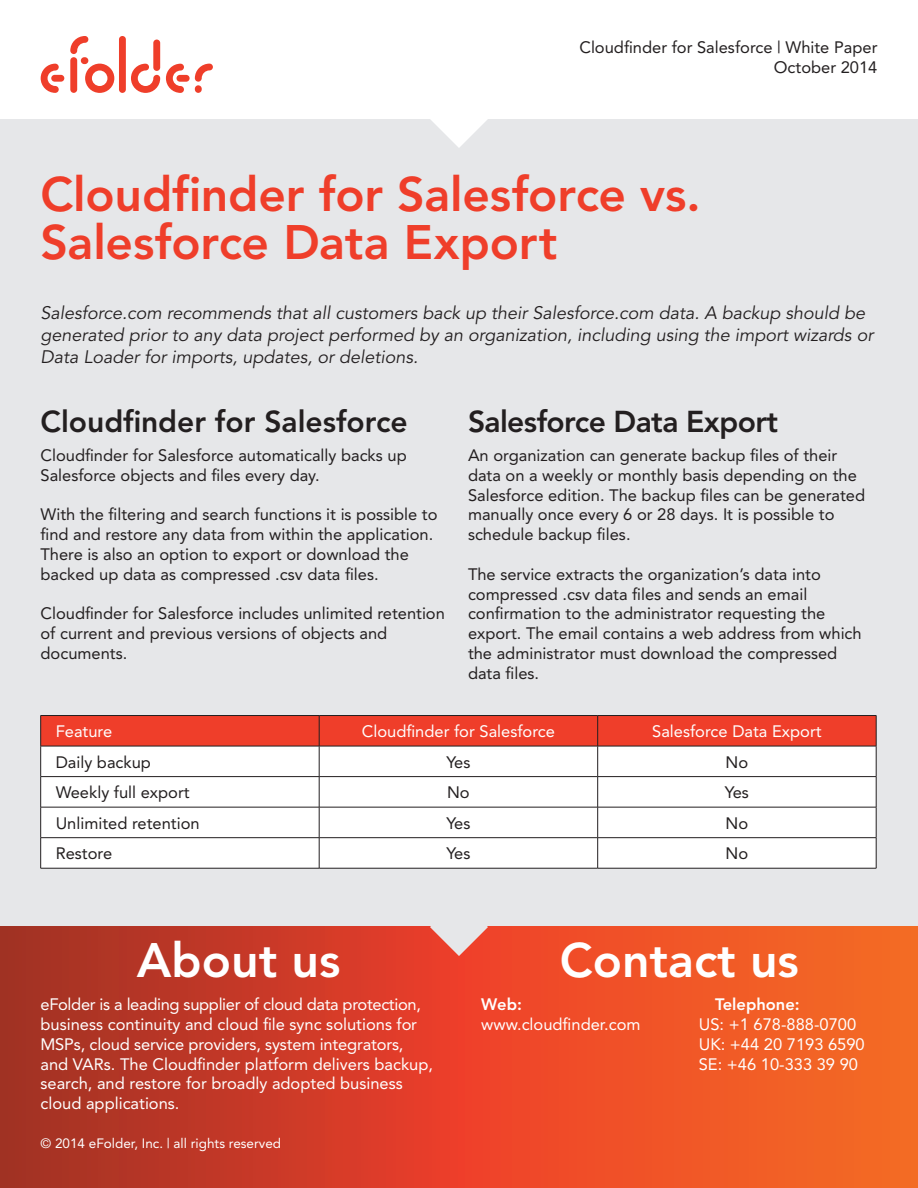
<style>
.page{position:relative;width:918px;height:1188px;background:#fff}
.page>*{position:absolute;margin:0;border:0;box-sizing:border-box;transform-origin:0 0}
.t1{font:800 48px/48px "Avenir";letter-spacing:-.005em;color:#ef3e2a}
.t2{font:800 48px "Avenir";color:#fff}
.t3{font:800 30px "Avenir";letter-spacing:-.01em;color:#231f20}
.t4{font:italic 18px/21.6px "Avenir";color:#231f20}
.t5{font:16.5px/19.8px "Avenir";color:#231f20}
.t6{font:16.5px/19.8px "Avenir";color:#fff}
.t7{font:800 16.5px "Avenir";color:#fff}
.t8{font:13.5px "Avenir";color:#fff}
</style>
<div class="page">
<div style="left:0;top:119px;width:918px;height:808px;background:#e6e7e9"></div>
<svg style="left:430px;top:119px;width:58px;height:29px"></svg>
<svg style="left:0;top:927px;width:918px;height:261px;background:#da4726"></svg>
<div style="left:51px;top:75px;width:13px;height:7px;background:#ef3e2a;border-radius:3px"></div>
<svg style="left:41px;top:64px;width:18px;height:29px"></svg>
<svg style="left:70px;top:36px;width:18px;height:18px"></svg>
<svg style="left:85px;top:64px;width:29px;height:29px"></svg>
<svg style="left:131px;top:64px;width:29px;height:29px"></svg>
<div style="left:70px;top:57px;width:7px;height:36px;background:#ef3e2a;border-radius:3px"></div>
<div style="left:119px;top:36px;width:7px;height:57px;background:#ef3e2a;border-radius:3px"></div>
<div style="left:153px;top:40px;width:7px;height:31px;background:#ef3e2a;border-radius:3px"></div>
<div style="left:177px;top:75px;width:13px;height:7px;background:#ef3e2a;border-radius:3px"></div>
<svg style="left:195px;top:64px;width:18px;height:18px"></svg>
<div style="left:81px;top:57px;width:7px;height:7px;background:#ef3e2a;border-radius:3px"></div>
<div style="left:195px;top:85px;width:7px;height:8px;background:#ef3e2a;border-radius:3px"></div>
<svg style="left:166px;top:64px;width:18px;height:29px"></svg>
<div style="left:41px;top:716px;width:835px;height:30px;background:#ef3e2a"></div>
<div style="left:41px;top:747px;width:835px;height:121px;background:#fff"></div>
<hr style="left:40px;top:715px;width:279px;height:1px;background:#231f20">
<hr style="left:40px;top:716px;width:1px;height:30px;background:#231f20">
<hr style="left:319px;top:715px;width:279px;height:1px;background:#231f20">
<hr style="left:319px;top:716px;width:1px;height:30px;background:#231f20">
<hr style="left:598px;top:715px;width:278px;height:1px;background:#231f20">
<hr style="left:597px;top:716px;width:1px;height:30px;background:#231f20">
<hr style="left:876px;top:716px;width:1px;height:30px;background:#231f20">
<hr style="left:40px;top:746px;width:279px;height:1px;background:#231f20">
<hr style="left:40px;top:746px;width:1px;height:30px;background:#231f20">
<hr style="left:319px;top:746px;width:279px;height:1px;background:#231f20">
<hr style="left:319px;top:746px;width:1px;height:30px;background:#231f20">
<hr style="left:598px;top:746px;width:278px;height:1px;background:#231f20">
<hr style="left:597px;top:746px;width:1px;height:30px;background:#231f20">
<hr style="left:876px;top:746px;width:1px;height:30px;background:#231f20">
<hr style="left:40px;top:776px;width:279px;height:1px;background:#231f20">
<hr style="left:40px;top:777px;width:1px;height:30px;background:#231f20">
<hr style="left:319px;top:776px;width:279px;height:1px;background:#231f20">
<hr style="left:319px;top:777px;width:1px;height:30px;background:#231f20">
<hr style="left:598px;top:776px;width:278px;height:1px;background:#231f20">
<hr style="left:597px;top:777px;width:1px;height:30px;background:#231f20">
<hr style="left:876px;top:777px;width:1px;height:30px;background:#231f20">
<hr style="left:40px;top:807px;width:279px;height:1px;background:#231f20">
<hr style="left:40px;top:807px;width:1px;height:30px;background:#231f20">
<hr style="left:319px;top:807px;width:279px;height:1px;background:#231f20">
<hr style="left:319px;top:807px;width:1px;height:30px;background:#231f20">
<hr style="left:598px;top:807px;width:278px;height:1px;background:#231f20">
<hr style="left:597px;top:807px;width:1px;height:30px;background:#231f20">
<hr style="left:876px;top:807px;width:1px;height:30px;background:#231f20">
<hr style="left:40px;top:837px;width:279px;height:1px;background:#231f20">
<hr style="left:40px;top:838px;width:1px;height:30px;background:#231f20">
<hr style="left:319px;top:837px;width:279px;height:1px;background:#231f20">
<hr style="left:319px;top:838px;width:1px;height:30px;background:#231f20">
<hr style="left:598px;top:837px;width:278px;height:1px;background:#231f20">
<hr style="left:597px;top:838px;width:1px;height:30px;background:#231f20">
<hr style="left:876px;top:838px;width:1px;height:30px;background:#231f20">
<hr style="left:40px;top:868px;width:279px;height:1px;background:#231f20">
<hr style="left:319px;top:868px;width:279px;height:1px;background:#231f20">
<hr style="left:598px;top:868px;width:278px;height:1px;background:#231f20">
<svg style="left:430px;top:926px;width:58px;height:30px;background:#e9968c"></svg>
<p class="t5" style="left:579px;top:37px;width:300px;text-align:right">Cloudfinder for Salesforce | White Paper<br>October 2014</p>
<h1 class="t1" style="left:40px;top:171px;width:662px">Cloudfinder for Salesforce vs.<br>Salesforce Data Export</h1>
<p class="t4" style="left:40px;top:303px;width:834px">Salesforce.com recommends that all customers back up their Salesforce.com data. A backup should be generated prior to any data project performed by an organization, including using the import wizards or<br>Data Loader for imports, updates, or deletions.</p>
<h2 class="t3" style="left:40px;top:404px;width:369px">Cloudfinder for Salesforce</h2>
<p class="t5" style="left:40px;top:446px;width:368px">Cloudfinder for Salesforce automatically backs up<br>Salesforce objects and files every day.</p>
<p class="t5" style="left:40px;top:505px;width:399px">With the filtering and search functions it is possible to find and restore any data from within the application.<br>There is also an option to export or download the backed up data as compressed .csv data files.</p>
<p class="t5" style="left:40px;top:604px;width:406px">Cloudfinder for Salesforce includes unlimited retention of current and previous versions of objects and documents.</p>
<h2 class="t3" style="left:468px;top:404px;width:312px">Salesforce Data Export</h2>
<p class="t5" style="left:468px;top:446px;width:399px">An organization can generate backup files of their data on a weekly or monthly basis depending on the Salesforce edition. The backup files can be generated manually once every 6 or 28 days. It is possible to schedule backup files.</p>
<p class="t5" style="left:468px;top:564px;width:395px">The service extracts the organization’s data into compressed .csv data files and sends an email confirmation to the administrator requesting the export. The email contains a web address from which the administrator must download the compressed data files.</p>
<p class="t6" style="left:56px;top:721px;width:58px">Feature</p>
<p class="t6" style="left:362px;top:721px;width:195px">Cloudfinder for Salesforce</p>
<p class="t6" style="left:652px;top:721px;width:171px">Salesforce Data Export</p>
<p class="t5" style="left:56px;top:752px;width:97px">Daily backup</p>
<p class="t5" style="left:446px;top:752px;width:26px">Yes</p>
<p class="t5" style="left:726px;top:752px;width:24px">No</p>
<p class="t5" style="left:56px;top:783px;width:136px">Weekly full export</p>
<p class="t5" style="left:447px;top:783px;width:24px">No</p>
<p class="t5" style="left:725px;top:783px;width:26px">Yes</p>
<p class="t5" style="left:56px;top:813px;width:145px">Unlimited retention</p>
<p class="t5" style="left:446px;top:813px;width:26px">Yes</p>
<p class="t5" style="left:726px;top:813px;width:24px">No</p>
<p class="t5" style="left:56px;top:844px;width:58px">Restore</p>
<p class="t5" style="left:446px;top:844px;width:26px">Yes</p>
<p class="t5" style="left:726px;top:844px;width:24px">No</p>
<h1 class="t2" style="left:137px;top:932px;width:205px">About us</h1>
<p class="t6" style="left:40px;top:995px;width:394px">eFolder is a leading supplier of cloud data protection, business continuity and cloud file sync solutions for MSPs, cloud service providers, system integrators, and VARs. The Cloudfinder platform delivers backup, search, and restore for broadly adopted business cloud applications.</p>
<p class="t8" style="left:40px;top:1136px;width:242px">© 2014 eFolder, Inc. | all rights reserved</p>
<h1 class="t2" style="left:560px;top:932px;width:241px">Contact us</h1>
<p class="t7" style="left:481px;top:995px;width:42px">Web:</p>
<p class="t7" style="left:715px;top:995px;width:86px">Telephone:</p>
<p class="t6" style="left:481px;top:1014px;width:161px">www.cloudfinder.com</p>
<p class="t6" style="left:699px;top:1014px;width:168px">US: +1 678-888-0700<br>UK: +44 20 7193 6590<br>SE: +46 10-333 39 90</p>
</div>
